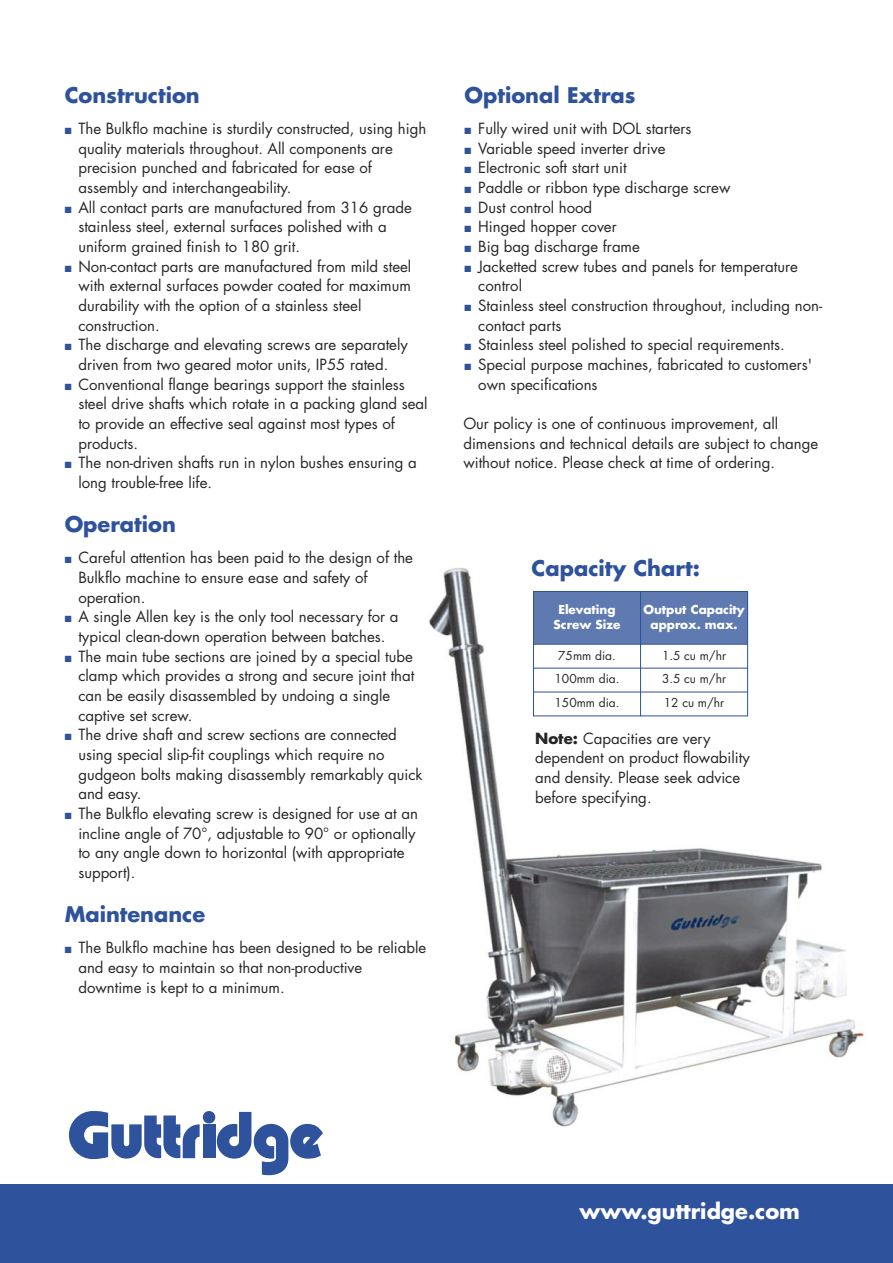
<style>
.page{position:relative;width:893px;height:1263px;background:#fff}
.page>*{position:absolute;margin:0;border:0;box-sizing:border-box;transform-origin:0 0}
.t1{font:700 21px "Futura CE";color:#2e529b}
.t2{font:700 21px "Futura CE";color:#fff}
.t3{font:15px/19.6px "Futura CE";color:#272627}
.t4{font:12px "Futura CE";color:#272627}
.t5{font:700 12px/15.6px "Futura CE";color:#fff;text-align:center}
.s1{color:#2e529b}
.s2{font-weight:700}
</style>
<div class="page">
<div style="left:0;top:1184px;width:893px;height:79px;background:#2e529b"></div>
<img style="left:429px;top:567px;width:436px;height:560px">
<div style="left:533px;top:591px;width:108px;height:53px;background:#5e7ab1"></div>
<div style="left:641px;top:591px;width:107px;height:53px;background:#5e7ab1"></div>
<div style="left:533px;top:644px;width:108px;height:24px;background:#fff"></div>
<div style="left:641px;top:644px;width:107px;height:24px;background:#fff"></div>
<div style="left:533px;top:668px;width:108px;height:24px;background:#fff"></div>
<div style="left:641px;top:668px;width:107px;height:24px;background:#fff"></div>
<div style="left:533px;top:692px;width:108px;height:24px;background:#fff"></div>
<div style="left:641px;top:692px;width:107px;height:24px;background:#fff"></div>
<hr style="left:533px;top:591px;width:1px;height:125px;background:#2e529b">
<hr style="left:640px;top:591px;width:1px;height:125px;background:#2e529b">
<hr style="left:747px;top:591px;width:1px;height:125px;background:#2e529b">
<hr style="left:533px;top:591px;width:215px;height:1px;background:#2e529b">
<hr style="left:533px;top:644px;width:215px;height:1px;background:#2e529b">
<hr style="left:533px;top:668px;width:215px;height:1px;background:#2e529b">
<hr style="left:533px;top:692px;width:215px;height:1px;background:#2e529b">
<hr style="left:533px;top:715px;width:215px;height:1px;background:#2e529b">
<svg style="left:69px;top:1111px;width:254px;height:64px"></svg>
<h1 class="t1" style="left:65px;top:86px;width:137px">Construction</h1>
<p class="t3" style="left:78px;top:120px;width:349px;text-indent:-14px"><span class="s1">■</span> The Bulkflo machine is sturdily constructed, using high quality materials throughout. All components are precision punched and fabricated for ease of assembly and interchangeability.</p>
<p class="t3" style="left:78px;top:198px;width:335px;text-indent:-14px"><span class="s1">■</span> All contact parts are manufactured from 316 grade stainless steel, external surfaces polished with a uniform grained finish to 180 grit.</p>
<p class="t3" style="left:78px;top:257px;width:334px;text-indent:-14px"><span class="s1">■</span> Non-contact parts are manufactured from mild steel with external surfaces powder coated for maximum durability with the option of a stainless steel construction.</p>
<p class="t3" style="left:65px;top:336px;width:345px;text-align:center"><span class="s1">■</span> The discharge and elevating screws are separately driven from two geared motor units, IP55 rated.</p>
<p class="t3" style="left:78px;top:376px;width:351px;text-indent:-14px"><span class="s1">■</span> Conventional flange bearings support the stainless steel drive shafts which rotate in a packing gland seal to provide an effective seal against most types of products.</p>
<p class="t3" style="left:78px;top:454px;width:340px;text-indent:-14px"><span class="s1">■</span> The non-driven shafts run in nylon bushes ensuring a long trouble-free life.</p>
<h1 class="t1" style="left:65px;top:515px;width:113px">Operation</h1>
<p class="t3" style="left:78px;top:549px;width:336px;text-indent:-14px"><span class="s1">■</span> Careful attention has been paid to the design of the<br>Bulkflo machine to ensure ease and safety of operation.</p>
<p class="t3" style="left:65px;top:608px;width:335px;text-align:center"><span class="s1">■</span> A single Allen key is the only tool necessary for a typical clean-down operation between batches.</p>
<p class="t3" style="left:78px;top:647px;width:338px;text-indent:-14px"><span class="s1">■</span> The main tube sections are joined by a special tube clamp which provides a strong and secure joint that can be easily disassembled by undoing a single captive set screw.</p>
<p class="t3" style="left:78px;top:726px;width:346px;text-indent:-14px"><span class="s1">■</span> The drive shaft and screw sections are connected using special slip-fit couplings which require no gudgeon bolts making disassembly remarkably quick and easy.</p>
<p class="t3" style="left:78px;top:805px;width:341px;text-indent:-14px"><span class="s1">■</span> The Bulkflo elevating screw is designed for use at an incline angle of 70°, adjustable to 90° or optionally to any angle down to horizontal (with appropriate support).</p>
<h1 class="t1" style="left:65px;top:905px;width:142px">Maintenance</h1>
<p class="t3" style="left:78px;top:939px;width:349px;text-indent:-14px"><span class="s1">■</span> The Bulkflo machine has been designed to be reliable and easy to maintain so that non-productive downtime is kept to a minimum.</p>
<h1 class="t1" style="left:465px;top:86px;width:173px">Optional Extras</h1>
<p class="t3" style="left:465px;top:120px;width:229px"><span class="s1">■</span> Fully wired unit with DOL starters</p>
<p class="t3" style="left:465px;top:139px;width:203px"><span class="s1">■</span> Variable speed inverter drive</p>
<p class="t3" style="left:465px;top:159px;width:164px"><span class="s1">■</span> Electronic soft start unit</p>
<p class="t3" style="left:465px;top:179px;width:267px"><span class="s1">■</span> Paddle or ribbon type discharge screw</p>
<p class="t3" style="left:465px;top:198px;width:129px"><span class="s1">■</span> Dust control hood</p>
<p class="t3" style="left:465px;top:218px;width:154px"><span class="s1">■</span> Hinged hopper cover</p>
<p class="t3" style="left:465px;top:238px;width:177px"><span class="s1">■</span> Big bag discharge frame</p>
<p class="t3" style="left:478px;top:257px;width:321px;text-indent:-14px"><span class="s1">■</span> Jacketted screw tubes and panels for temperature control</p>
<p class="t3" style="left:478px;top:297px;width:345px;text-indent:-14px"><span class="s1">■</span> Stainless steel construction throughout, including non&shy;contact parts</p>
<p class="t3" style="left:465px;top:336px;width:322px"><span class="s1">■</span> Stainless steel polished to special requirements.</p>
<p class="t3" style="left:478px;top:356px;width:335px;text-indent:-14px"><span class="s1">■</span> Special purpose machines, fabricated to customers' own specifications</p>
<p class="t3" style="left:463px;top:415px;width:356px">Our policy is one of continuous improvement, all dimensions and technical details are subject to change without notice. Please check at time of ordering.</p>
<h1 class="t1" style="left:531px;top:558px;width:170px">Capacity Chart:</h1>
<p class="t5" style="left:553px;top:602px;width:69px">Elevating<br>Screw Size</p>
<p class="t5" style="left:643px;top:602px;width:103px">Output Capacity approx. max.</p>
<p class="t4" style="left:558px;top:650px;width:59px">75mm dia.</p>
<p class="t4" style="left:662px;top:650px;width:66px">1.5 cu m/hr</p>
<p class="t4" style="left:555px;top:673px;width:66px">100mm dia.</p>
<p class="t4" style="left:662px;top:673px;width:66px">3.5 cu m/hr</p>
<p class="t4" style="left:555px;top:697px;width:66px">150mm dia.</p>
<p class="t4" style="left:664px;top:697px;width:62px">12 cu m/hr</p>
<p class="t3" style="left:535px;top:729px;width:216px"><span class="s2">Note:</span> Capacities are very dependent on product flowability and density. Please seek advice before specifying.</p>
<h1 class="t2" style="left:580px;top:1201px;width:222px">www.guttridge.com</h1>
</div>
